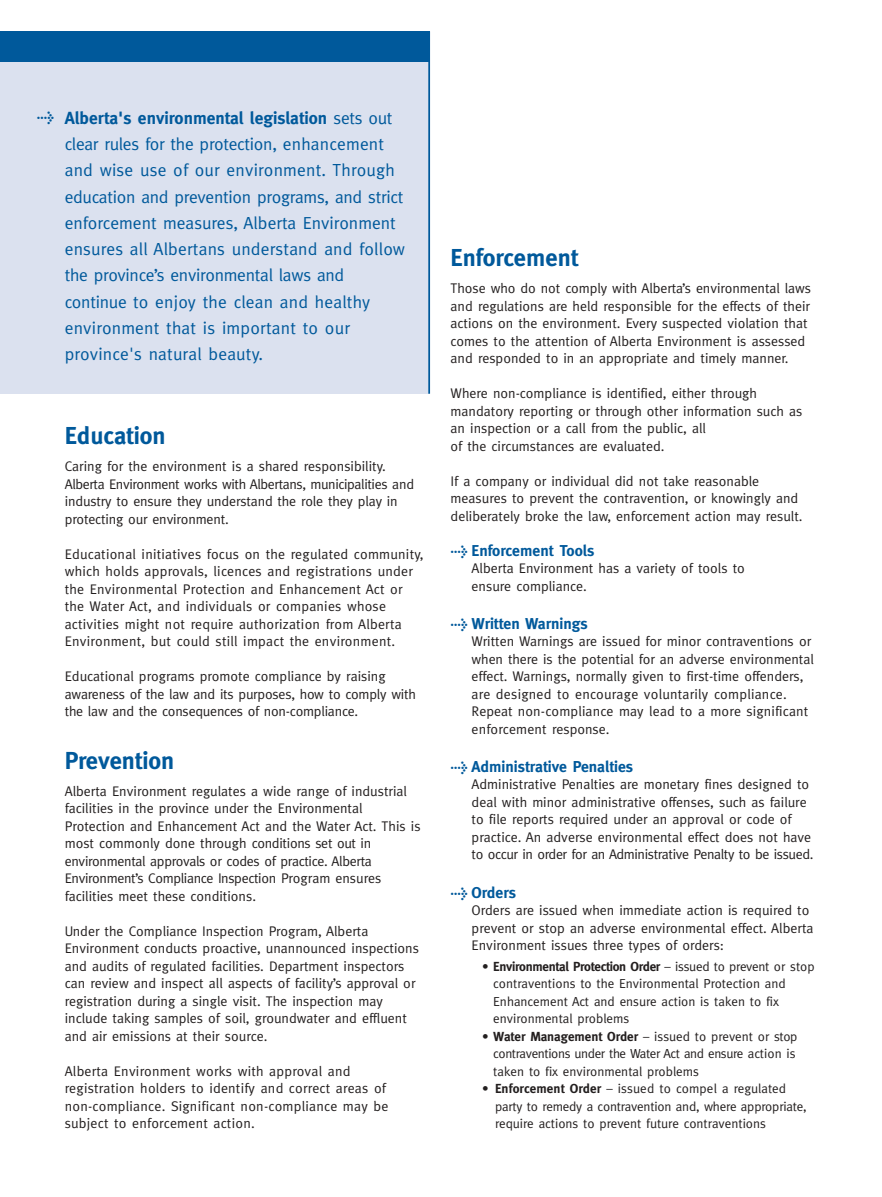
<style>
.page{position:relative;width:882px;height:1197px;background:#fff}
.page>*{position:absolute;margin:0;border:0;box-sizing:border-box;transform-origin:0 0}
.t1{font:700 24.5px "Meta";color:#00599b}
.t2{font:17.5px/26.2px "Meta";color:#00599b}
.t3{font:700 15.75px "Meta";color:#00599b}
.t4{font:14px/17.5px "Meta";color:#231f1f}
.t5{font:700 14px "Meta Plus";color:#00599b}
.t6{font:13.12px/17.5px "Meta";color:#231f1f}
.s1{font-weight:700}
.s2{font-family:"Meta Plus";font-size:14px}
</style>
<div class="page">
<div style="left:0;top:51px;width:429px;height:343px;background:#dbe1ef"></div>
<div style="left:0;top:32px;width:429px;height:30px;background:#00599b"></div>
<hr style="left:428px;top:32px;width:2px;height:362px;background:#00599b">
<p class="t5" style="left:37px;top:113px;width:19px">&gt;</p>
<p class="t2" style="left:65px;top:107px;width:342px"><span class="s1">Alberta's environmental legislation</span> sets out clear rules for the protection, enhancement and wise use of our environment. Through education and prevention programs, and strict enforcement measures, Alberta Environment ensures all Albertans understand and follow the province’s environmental laws and continue to enjoy the clean and healthy environment that is important to our province's natural beauty.</p>
<h1 class="t1" style="left:65px;top:427px;width:102px">Education</h1>
<p class="t4" style="left:65px;top:459px;width:351px">Caring for the environment is a shared responsibility.<br>Alberta Environment works with Albertans, municipalities and industry to ensure they understand the role they play in protecting our environment.</p>
<p class="t4" style="left:65px;top:546px;width:360px">Educational initiatives focus on the regulated community, which holds approvals, licences and registrations under the Environmental Protection and Enhancement Act or the Water Act, and individuals or companies whose activities might not require authorization from Alberta Environment, but could still impact the environment.</p>
<p class="t4" style="left:65px;top:669px;width:353px">Educational programs promote compliance by raising awareness of the law and its purposes, how to comply with the law and the consequences of non-compliance.</p>
<h1 class="t1" style="left:65px;top:751px;width:111px">Prevention</h1>
<p class="t4" style="left:65px;top:783px;width:357px">Alberta Environment regulates a wide range of industrial facilities in the province under the Environmental Protection and Enhancement Act and the Water Act. This is most commonly done through conditions set out in environmental approvals or codes of practice. Alberta Environment’s Compliance Inspection Program ensures facilities meet these conditions.</p>
<p class="t4" style="left:65px;top:923px;width:356px">Under the Compliance Inspection Program, Alberta Environment conducts proactive, unannounced inspections and audits of regulated facilities. Department inspectors can review and inspect all aspects of facility’s approval or registration during a single visit. The inspection may include taking samples of soil, groundwater and effluent and air emissions at their source.</p>
<p class="t4" style="left:65px;top:1063px;width:325px">Alberta Environment works with approval and registration holders to identify and correct areas of non-compliance. Significant non-compliance may be subject to enforcement action.</p>
<h1 class="t1" style="left:451px;top:249px;width:129px">Enforcement</h1>
<p class="t4" style="left:451px;top:281px;width:362px">Those who do not comply with Alberta’s environmental laws and regulations are held responsible for the effects of their actions on the environment. Every suspected violation that comes to the attention of Alberta Environment is assessed and responded to in an appropriate and timely manner.</p>
<p class="t4" style="left:451px;top:386px;width:353px">Where non-compliance is identified, either through mandatory reporting or through other information such as an inspection or a call from the public, all<br>of the circumstances are evaluated.</p>
<p class="t4" style="left:451px;top:474px;width:354px">If a company or individual did not take reasonable measures to prevent the contravention, or knowingly and deliberately broke the law, enforcement action may result.</p>
<p class="t3" style="left:451px;top:544px;width:145px"><span class="s2">&gt;</span> Enforcement Tools</p>
<p class="t4" style="left:472px;top:561px;width:275px">Alberta Environment has a variety of tools to ensure compliance.</p>
<p class="t3" style="left:451px;top:618px;width:139px"><span class="s2">&gt;</span> Written Warnings</p>
<p class="t4" style="left:472px;top:634px;width:344px">Written Warnings are issued for minor contraventions or when there is the potential for an adverse environmental effect. Warnings, normally given to first-time offenders, are designed to encourage voluntarily compliance.<br>Repeat non-compliance may lead to a more significant enforcement response.</p>
<p class="t3" style="left:451px;top:761px;width:184px"><span class="s2">&gt;</span> Administrative Penalties</p>
<p class="t4" style="left:472px;top:777px;width:343px">Administrative Penalties are monetary fines designed to deal with minor administrative offenses, such as failure to file reports required under an approval or code of practice. An adverse environmental effect does not have to occur in order for an Administrative Penalty to be issued.</p>
<p class="t3" style="left:451px;top:886px;width:67px"><span class="s2">&gt;</span> Orders</p>
<p class="t4" style="left:472px;top:903px;width:343px">Orders are issued when immediate action is required to prevent or stop an adverse environmental effect. Alberta<br>Environment issues three types of orders:</p>
<p class="t6" style="left:493px;top:959px;width:323px;text-indent:-11px">• <span class="s1">Environmental Protection Order</span> – issued to prevent or stop contraventions to the Environmental Protection and Enhancement Act and ensure action is taken to fix environmental problems</p>
<p class="t6" style="left:493px;top:1029px;width:306px;text-indent:-11px">• <span class="s1">Water Management Order</span> – issued to prevent or stop contraventions under the Water Act and ensure action is taken to fix environmental problems</p>
<p class="t6" style="left:495px;top:1081px;width:313px;text-indent:-13px">• <span class="s1">Enforcement Order</span> – issued to compel a regulated party to remedy a contravention and, where appropriate, require actions to prevent future contraventions</p>
</div>
